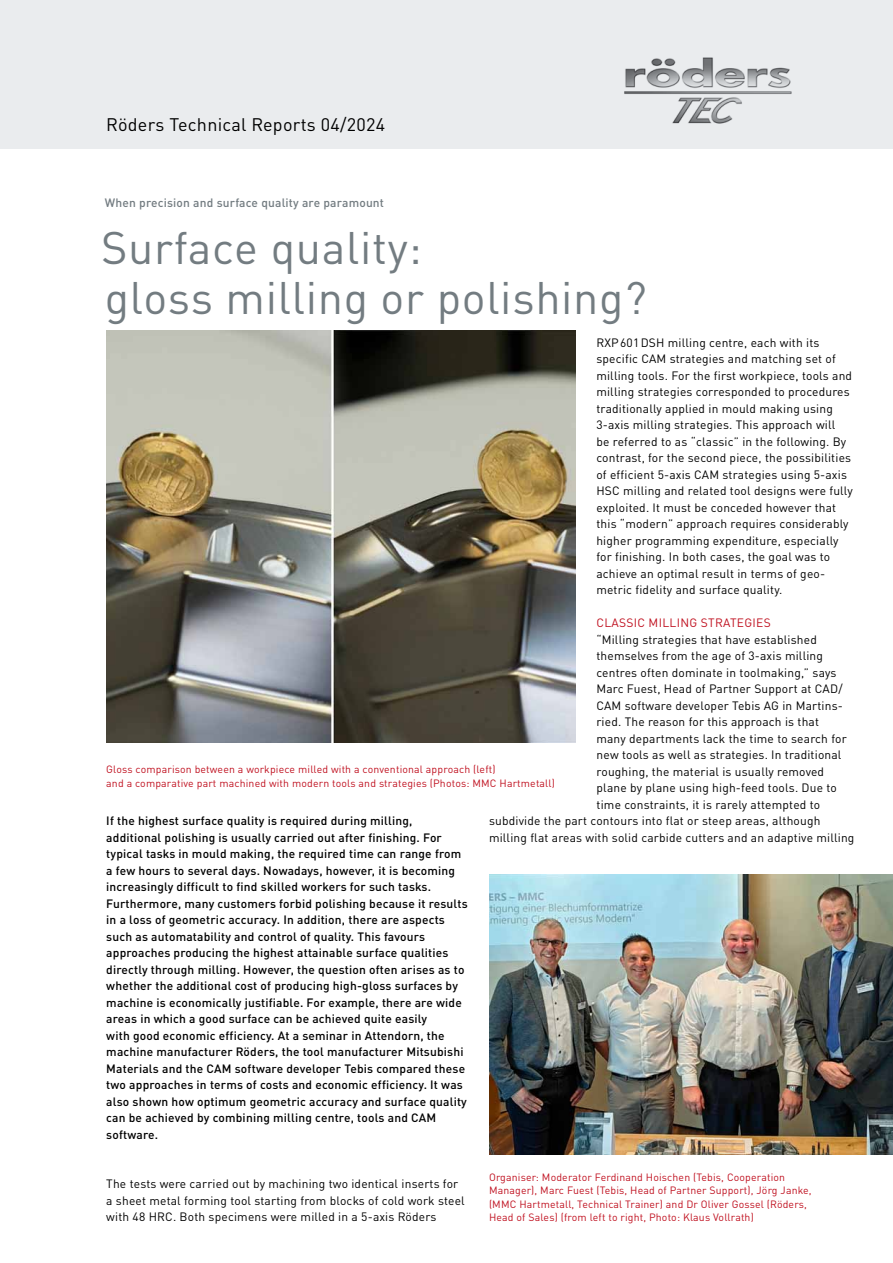
<style>
.page{position:relative;width:893px;height:1263px;background:#fff}
.page>*{position:absolute;margin:0;border:0;box-sizing:border-box;transform-origin:0 0}
.t1{font:45px/49.5px "DIN Pro";letter-spacing:.015em;color:#737c81}
.t2{font:18px "DIN Pro";letter-spacing:.015em;color:#000}
.t3{font:12px/16.5px "DIN Pro";letter-spacing:.015em;color:#000}
.t4{font:500 12px/16.5px "DIN Pro";letter-spacing:.015em;color:#000}
.t5{font:500 12px "DIN Pro";letter-spacing:.015em;color:#737c81}
.t6{font:12px "DIN Pro";letter-spacing:.025em;color:#c01120}
.t7{font:10.5px/13.5px "DIN Pro";letter-spacing:.015em;color:#c01120}
</style>
<div class="page">
<div style="left:0;top:0;width:893px;height:149px;background:#eaecee"></div>
<img style="left:624px;top:57px;width:168px;height:67px">
<img style="left:106px;top:331px;width:469px;height:411px">
<img style="left:489px;top:875px;width:404px;height:280px">
<h2 class="t2" style="left:106px;top:111px;width:280px">Röders Technical Reports 04/2024</h2>
<p class="t5" style="left:105px;top:193px;width:281px">When precision and surface quality are paramount</p>
<h1 class="t1" style="left:101px;top:219px;width:547px">Surface quality:<br>gloss milling or polishing?</h1>
<p class="t3" style="left:596px;top:333px;width:258px">RXP601DSH milling centre, each with its specific CAM strategies and matching set of milling tools. For the first workpiece, tools and milling strategies corresponded to procedures traditionally applied in mould making using 3-axis milling strategies. This approach will<br>be referred to as “classic” in the following. By contrast, for the second piece, the possibilities of efficient 5-axis CAM strategies using 5-axis HSC milling and related tool designs were fully exploited. It must be conceded however that this “modern” approach requires considerably higher programming expenditure, especially for finishing. In both cases, the goal was to achieve an optimal result in terms of geo&shy;metric fidelity and surface quality.</p>
<p class="t6" style="left:596px;top:614px;width:23px">Classic</p>
<p class="t6" style="left:649px;top:614px;width:61px">milling strat</p>
<p class="t6" style="left:737px;top:614px;width:34px">egi es</p>
<p class="t3" style="left:596px;top:630px;width:222px">“Milling strategies that have established</p>
<p class="t3" style="left:596px;top:647px;width:228px">themselves from the age of 3-axis milling</p>
<p class="t3" style="left:596px;top:663px;width:242px">centres often dominate in toolmaking,” says</p>
<p class="t3" style="left:596px;top:680px;width:248px">Marc Fuest, Head of Partner Support at CAD/</p>
<p class="t3" style="left:596px;top:696px;width:248px">CAM software developer Tebis AG in Martins-</p>
<p class="t3" style="left:596px;top:713px;width:224px">ried. The reason for this approach is that</p>
<p class="t3" style="left:596px;top:729px;width:252px">many departments lack the time to search for</p>
<p class="t3" style="left:597px;top:746px;width:246px">new tools as well as strategies. In traditional</p>
<p class="t3" style="left:597px;top:762px;width:229px">roughing, the material is usually removed</p>
<p class="t3" style="left:597px;top:779px;width:242px">plane by plane using high-feed tools. Due to</p>
<p class="t3" style="left:597px;top:795px;width:225px">time constraints, it is rarely attempted to</p>
<p class="t3" style="left:489px;top:812px;width:333px">subdivide the part contours into flat or steep areas, although</p>
<p class="t3" style="left:489px;top:828px;width:367px">milling flat areas with solid carbide cutters and an adaptive milling</p>
<p class="t7" style="left:106px;top:761px;width:450px">Gloss comparison between a workpiece milled with a conventional approach (left)<br>and a comparative part machined with modern tools and strategies (Photos: MMC Hartmetall)</p>
<p class="t4" style="left:106px;top:811px;width:363px">If the highest surface quality is required during milling, additional polishing is usually carried out after finishing. For typical tasks in mould making, the required time can range from a few hours to several days. Nowadays, however, it is becoming increasingly difficult to find skilled workers for such tasks.<br>Furthermore, many customers forbid polishing because it results in a loss of geometric accuracy. In addition, there are aspects such as automatability and control of quality. This favours approaches producing the highest attainable surface qualities directly through milling. However, the question often arises as to whether the additional cost of producing high-gloss surfaces by machine is economically justifiable. For example, there are wide areas in which a good surface can be achieved quite easily<br>with good economic efficiency. At a seminar in Attendorn, the machine manufacturer Röders, the tool manufacturer Mitsubishi Materials and the CAM software developer Tebis compared these two approaches in terms of costs and economic efficiency. It was also shown how optimum geometric accuracy and surface quality can be achieved by combining milling centre, tools and CAM software.</p>
<p class="t3" style="left:106px;top:1175px;width:360px">The tests were carried out by machining two identical inserts for a sheet metal forming tool starting from blocks of cold work steel with 48 HRC. Both specimens were milled in a 5-axis Röders</p>
<p class="t7" style="left:489px;top:1169px;width:324px">Organiser: Moderator Ferdinand Hoischen (Tebis, Cooperation Manager), Marc Fuest (Tebis, Head of Partner Support), Jörg Janke, (MMC Hartmetall, Technical Trainer) and Dr Oliver Gossel (Röders, Head of Sales) (from left to right, Photo: Klaus Vollrath)</p>
</div>
